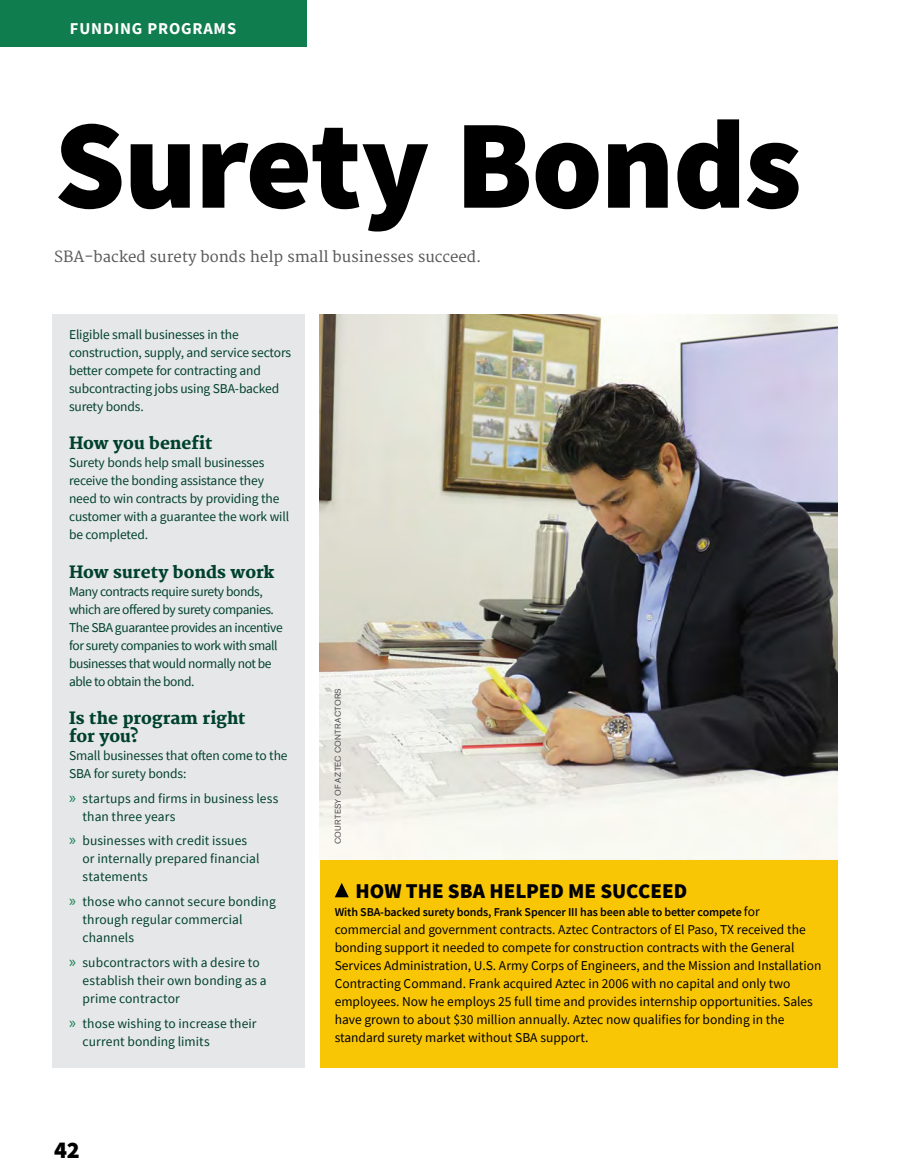
<style>
.page{position:relative;width:905px;height:1175px;background:#fff}
.page>*{position:absolute;margin:0;border:0;box-sizing:border-box;transform-origin:0 0}
.t1{font:900 126.75px "Source Sans Pro";letter-spacing:-.015em;color:#000}
.t2{font:900 24px "Source Sans Pro";color:#000}
.t3{font:900 21px "Source Sans Pro";color:#000}
.t4{font:800 16.5px/18px "Merriweather";color:#00412e}
.t5{font:700 16.5px "Source Sans Pro";letter-spacing:.05em;color:#fff}
.t6{font:15px "Merriweather";color:#58595b}
.t7{font:13.5px/18px "Source Sans Pro";letter-spacing:-.01em;color:#00412e}
.t8{font:13.5px/18px "Source Sans Pro";color:#000}
.t9{font:13.5px/18px "Source Sans Pro";letter-spacing:-.03em;color:#00412e}
.t10{font:600 12px "Source Sans Pro";letter-spacing:-.01em;color:#000}
.t11{font:8.25px "Akzidenz Grotesk BE";letter-spacing:.03em;color:#4d4d4f}
.s1{font-family:"Myriad Pro";font-size:16.5px;color:#0f7d4d}
.s2{font-weight:400;font-size:13.5px}
</style>
<div class="page">
<div style="left:0;top:0;width:306px;height:46px;background:#0f7d4d"></div>
<div style="left:52px;top:314px;width:252px;height:753px;background:#e6e7e8"></div>
<div style="left:320px;top:812px;width:517px;height:255px;background:#f9c606"></div>
<img style="left:320px;top:315px;width:517px;height:544px">
<svg style="left:335px;top:883px;width:14px;height:14px"></svg>
<p class="t5" style="left:70px;top:17px;width:168px">FUNDING PROGRAMS</p>
<h1 class="t1" style="left:54px;top:78px;width:749px">Surety Bonds</h1>
<p class="t6" style="left:54px;top:247px;width:429px">SBA-backed surety bonds help small businesses succeed.</p>
<p class="t7" style="left:69px;top:325px;width:223px">Eligible small businesses in the construction, supply, and service sectors better compete for contracting and subcontracting jobs using SBA-backed surety bonds.</p>
<p class="t4" style="left:69px;top:435px;width:145px">How you benefit</p>
<p class="t7" style="left:69px;top:454px;width:222px">Surety bonds help small businesses receive the bonding assistance they need to win contracts by providing the customer with a guarantee the work will be completed.</p>
<p class="t4" style="left:69px;top:563px;width:207px">How surety bonds work</p>
<p class="t9" style="left:69px;top:582px;width:215px">Many contracts require surety bonds, which are offered by surety companies.<br>The SBA guarantee provides an incentive for surety companies to work with small businesses that would normally not be able to obtain the bond.</p>
<p class="t4" style="left:69px;top:709px;width:178px">Is the program right for you?</p>
<p class="t7" style="left:69px;top:746px;width:220px">Small businesses that often come to the<br>SBA for surety bonds:</p>
<p class="t7" style="left:82px;top:789px;width:197px;text-indent:-14px"><span class="s1">»</span> startups and firms in business less than three years</p>
<p class="t7" style="left:82px;top:832px;width:178px;text-indent:-14px"><span class="s1">»</span> businesses with credit issues or internally prepared financial statements</p>
<p class="t7" style="left:82px;top:892px;width:195px;text-indent:-14px"><span class="s1">»</span> those who cannot secure bonding through regular commercial channels</p>
<p class="t7" style="left:82px;top:953px;width:186px;text-indent:-14px"><span class="s1">»</span> subcontractors with a desire to establish their own bonding as a prime contractor</p>
<p class="t7" style="left:82px;top:1014px;width:175px;text-indent:-14px"><span class="s1">»</span> those wishing to increase their current bonding limits</p>
<h2 class="t2" style="left:54px;top:1133px;width:27px">42</h2>
<p class="t11" style="left:333px;top:844px;width:158px;rotate:-90deg">COURTESY OF AZTEC CONTRACTORS</p>
<h3 class="t3" style="left:355px;top:876px;width:333px">HOW THE SBA HELPED ME SUCCEED</h3>
<p class="t10" style="left:334px;top:903px;width:426px">With SBA-backed surety bonds, Frank Spencer III has been able to better compete <span class="s2">for</span></p>
<p class="t8" style="left:334px;top:920px;width:488px">commercial and government contracts. Aztec Contractors of El Paso, TX received the bonding support it needed to compete for construction contracts with the General Services Administration, U.S. Army Corps of Engineers, and the Mission and Installation Contracting Command. Frank acquired Aztec in 2006 with no capital and only two employees. Now he employs 25 full time and provides internship opportunities. Sales have grown to about $30 million annually. Aztec now qualifies for bonding in the standard surety market without SBA support.</p>
</div>
